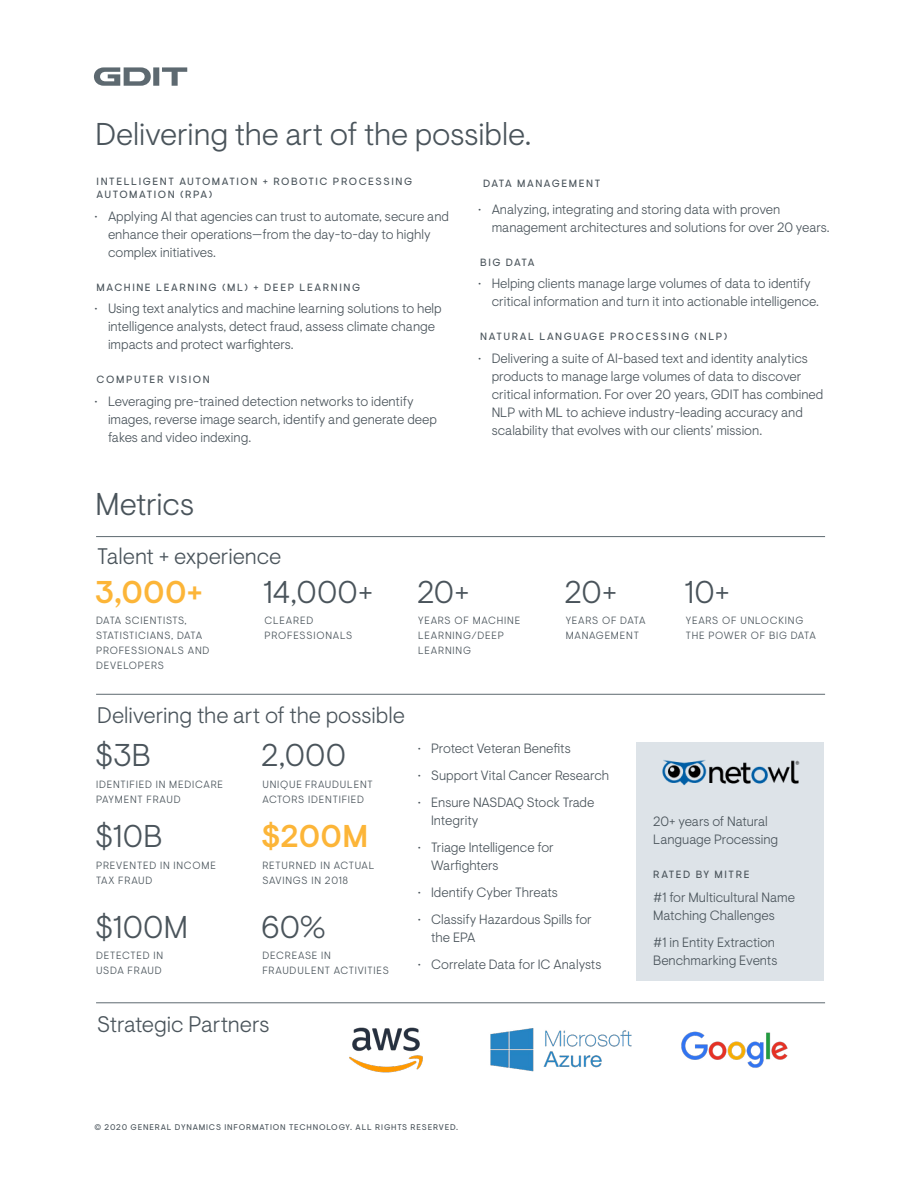
<style>
.page{position:relative;width:918px;height:1188px;background:#fff}
.page>*{position:absolute;margin:0;border:0;box-sizing:border-box;transform-origin:0 0}
.t1{font:300 31.5px "Visuelt Pro";color:#4a545b}
.t2{font:500 31.5px "Visuelt Pro";letter-spacing:.005em;color:#fcb538}
.t3{font:300 22.5px "Visuelt Pro";color:#4a545b}
.t4{font:300 13.5px/18px "Visuelt Pro";color:#4a545b}
.t5{font:300 10.5px/15px "Visuelt Pro";letter-spacing:.075em;color:#4a545b}
.t6{font:10.5px/13.5px "Visuelt Pro";letter-spacing:.15em;color:#4a545b}
.t7{font:8.25px "Visuelt Pro";letter-spacing:.1em;color:#4a545b}
</style>
<div class="page">
<svg style="left:94px;top:67px;width:93px;height:19px"></svg>
<div style="left:636px;top:743px;width:188px;height:238px;background:#dde3e8"></div>
<hr style="left:96px;top:536px;width:729px;height:1px;background:#5d6970">
<hr style="left:96px;top:694px;width:729px;height:1px;background:#5d6970">
<hr style="left:96px;top:1002px;width:729px;height:1px;background:#5d6970">
<img style="left:349px;top:1027px;width:74px;height:45px">
<img style="left:490px;top:1028px;width:142px;height:44px">
<img style="left:681px;top:1031px;width:107px;height:37px">
<img style="left:662px;top:760px;width:138px;height:26px">
<h1 class="t1" style="left:96px;top:116px;width:437px">Delivering the art of the possible.</h1>
<p class="t6" style="left:97px;top:175px;width:317px">INTELLIGENT AUTOMATION + ROBOTIC PROCESSING<br>AUTOMATION (RPA)</p>
<p class="t4" style="left:108px;top:207px;width:343px;text-indent:-13px">• Applying AI that agencies can trust to automate, secure and enhance their operations—from the day-to-day to highly complex initiatives.</p>
<p class="t6" style="left:97px;top:281px;width:265px">MACHINE LEARNING (ML) + DEEP LEARNING</p>
<p class="t4" style="left:108px;top:300px;width:335px;text-indent:-13px">• Using text analytics and machine learning solutions to help intelligence analysts, detect fraud, assess climate change impacts and protect warfighters.</p>
<p class="t6" style="left:97px;top:373px;width:115px">COMPUTER VISION</p>
<p class="t4" style="left:108px;top:392px;width:330px;text-indent:-13px">• Leveraging pre-trained detection networks to identify images, reverse image search, identify and generate deep fakes and video indexing.</p>
<h1 class="t1" style="left:96px;top:485px;width:100px">Metrics</h1>
<h2 class="t3" style="left:97px;top:543px;width:186px">Talent + experience</h2>
<p class="t6" style="left:483px;top:177px;width:119px">DATA MANAGEMENT</p>
<p class="t4" style="left:492px;top:201px;width:340px;text-indent:-14px">• Analyzing, integrating and storing data with proven management architectures and solutions for over 20 years.</p>
<p class="t6" style="left:480px;top:256px;width:56px">BIG DATA</p>
<p class="t4" style="left:492px;top:275px;width:329px;text-indent:-14px">• Helping clients manage large volumes of data to identify critical information and turn it into actionable intelligence.</p>
<p class="t6" style="left:480px;top:330px;width:249px">NATURAL LANGUAGE PROCESSING (NLP)</p>
<p class="t4" style="left:492px;top:349px;width:333px;text-indent:-14px">• Delivering a suite of AI-based text and identity analytics products to manage large volumes of data to discover critical information. For over 20 years, GDIT has combined NLP with ML to achieve industry-leading accuracy and scalability that evolves with our clients’ mission.</p>
<h1 class="t2" style="left:95px;top:573px;width:109px">3,000+</h1>
<p class="t5" style="left:96px;top:613px;width:115px">DATA SCIENTISTS,<br>STATISTICIANS, DATA<br>PROFESSIONALS AND<br>DEVELOPERS</p>
<h1 class="t1" style="left:263px;top:573px;width:111px">14,000+</h1>
<p class="t5" style="left:265px;top:613px;width:89px">CLEARED<br>PROFESSIONALS</p>
<h1 class="t1" style="left:417px;top:573px;width:54px">20+</h1>
<p class="t5" style="left:418px;top:613px;width:104px">YEARS OF MACHINE<br>LEARNING/DEEP<br>LEARNING</p>
<h1 class="t1" style="left:565px;top:573px;width:54px">20+</h1>
<p class="t5" style="left:566px;top:613px;width:81px">YEARS OF DATA<br>MANAGEMENT</p>
<h1 class="t1" style="left:685px;top:573px;width:47px">10+</h1>
<p class="t5" style="left:686px;top:613px;width:132px">YEARS OF UNLOCKING<br>THE POWER OF BIG DATA</p>
<h2 class="t3" style="left:97px;top:702px;width:309px">Delivering the art of the possible</h2>
<h1 class="t1" style="left:95px;top:737px;width:57px">$3B</h1>
<p class="t5" style="left:96px;top:777px;width:129px">IDENTIFIED IN MEDICARE<br>PAYMENT FRAUD</p>
<h1 class="t1" style="left:95px;top:818px;width:69px">$10B</h1>
<p class="t5" style="left:96px;top:858px;width:121px">PREVENTED IN INCOME<br>TAX FRAUD</p>
<h1 class="t1" style="left:95px;top:908px;width:95px">$100M</h1>
<p class="t5" style="left:96px;top:948px;width:68px">DETECTED IN<br>USDA FRAUD</p>
<h1 class="t1" style="left:261px;top:737px;width:86px">2,000</h1>
<p class="t5" style="left:262px;top:777px;width:112px">UNIQUE FRAUDULENT<br>ACTORS IDENTIFIED</p>
<h1 class="t2" style="left:261px;top:817px;width:108px">$200M</h1>
<p class="t5" style="left:262px;top:858px;width:114px">RETURNED IN ACTUAL<br>SAVINGS IN 2018</p>
<h1 class="t1" style="left:261px;top:908px;width:66px">60%</h1>
<p class="t5" style="left:262px;top:948px;width:128px">DECREASE IN<br>FRAUDULENT ACTIVITIES</p>
<p class="t4" style="left:418px;top:739px;width:155px">• Protect Veteran Benefits</p>
<p class="t4" style="left:418px;top:766px;width:193px">• Support Vital Cancer Research</p>
<p class="t4" style="left:431px;top:793px;width:165px;text-indent:-14px">• Ensure NASDAQ Stock Trade<br>Integrity</p>
<p class="t4" style="left:431px;top:838px;width:124px;text-indent:-14px">• Triage Intelligence for<br>Warfighters</p>
<p class="t4" style="left:418px;top:883px;width:142px">• Identify Cyber Threats</p>
<p class="t4" style="left:431px;top:910px;width:162px;text-indent:-14px">• Classify Hazardous Spills for the EPA</p>
<p class="t4" style="left:418px;top:955px;width:185px">• Correlate Data for IC Analysts</p>
<p class="t4" style="left:653px;top:812px;width:126px">20+ years of Natural<br>Language Processing</p>
<p class="t6" style="left:653px;top:868px;width:98px">RATED BY MITRE</p>
<p class="t4" style="left:653px;top:889px;width:143px">#1 for Multicultural Name<br>Matching Challenges</p>
<p class="t4" style="left:653px;top:934px;width:126px">#1 in Entity Extraction<br>Benchmarking Events</p>
<h2 class="t3" style="left:97px;top:1011px;width:174px">Strategic Partners</h2>
<p class="t7" style="left:94px;top:1123px;width:365px">© 2020 GENERAL DYNAMICS INFORMATION TECHNOLOGY. ALL RIGHTS RESERVED.</p>
</div>
